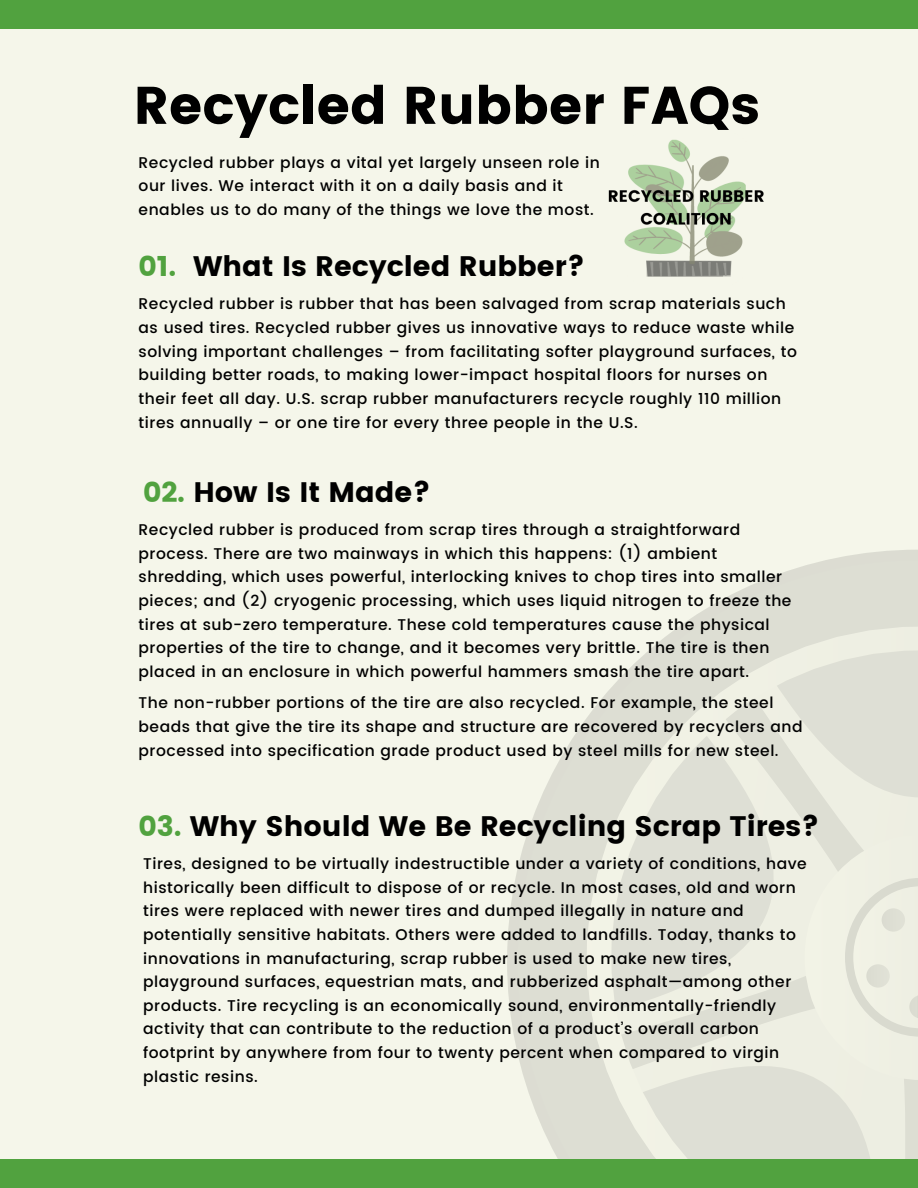
<style>
.page{position:relative;width:918px;height:1188px;background:#f5f6ea}
.page>*{position:absolute;margin:0;border:0;box-sizing:border-box;transform-origin:0 0}
.t1{font:52.8px "Poppins";color:#000}
.t2{font:28.2px "Poppins";color:#000}
.t3{font:500 15.45px/23.7px "Poppins";letter-spacing:.035em;color:#000}
.s1{color:#51a23f}
</style>
<div class="page">
<div style="left:0;top:0;width:918px;height:29px;background:#51a23f"></div>
<svg style="left:507px;top:550px;width:411px;height:504px"></svg>
<svg style="left:518px;top:560px;width:400px;height:599px;fill:#ddded3"></svg>
<svg style="left:587px;top:626px;width:331px;height:533px"></svg>
<div style="left:0;top:1159px;width:918px;height:29px;background:#51a23f"></div>
<img style="left:608px;top:139px;width:156px;height:138px">
<p class="t1" style="left:134px;top:75px;width:628px">Recycled Rubber FAQs</p>
<p class="t3" style="left:139px;top:151px;width:463px">Recycled rubber plays a vital yet largely unseen role in our lives. We interact with it on a daily basis and it enables us to do many of the things we love the most.</p>
<p class="t2" style="left:139px;top:250px;width:448px"><span class="s1">01.</span> What Is Recycled Rubber?</p>
<p class="t3" style="left:139px;top:292px;width:660px">Recycled rubber is rubber that has been salvaged from scrap materials such as used tires. Recycled rubber gives us innovative ways to reduce waste while solving important challenges – from facilitating softer playground surfaces, to building better roads, to making lower-impact hospital floors for nurses on their feet all day. U.S. scrap rubber manufacturers recycle roughly 110 million tires annually – or one tire for every three people in the U.S.</p>
<p class="t2" style="left:143px;top:476px;width:289px"><span class="s1">02.</span> How Is It Made?</p>
<p class="t3" style="left:139px;top:518px;width:654px">Recycled rubber is produced from scrap tires through a straightforward process. There are two mainways in which this happens: (1) ambient shredding, which uses powerful, interlocking knives to chop tires into smaller pieces; and (2) cryogenic processing, which uses liquid nitrogen to freeze the tires at sub-zero temperature. These cold temperatures cause the physical properties of the tire to change, and it becomes very brittle. The tire is then placed in an enclosure in which powerful hammers smash the tire apart.</p>
<p class="t3" style="left:139px;top:691px;width:666px">The non-rubber portions of the tire are also recycled. For example, the steel beads that give the tire its shape and structure are recovered by recyclers and processed into specification grade product used by steel mills for new steel.</p>
<p class="t2" style="left:139px;top:810px;width:683px"><span class="s1">03.</span> Why Should We Be Recycling Scrap Tires?</p>
<p class="t3" style="left:143px;top:852px;width:665px">Tires, designed to be virtually indestructible under a variety of conditions, have historically been difficult to dispose of or recycle. In most cases, old and worn tires were replaced with newer tires and dumped illegally in nature and potentially sensitive habitats. Others were added to landfills. Today, thanks to innovations in manufacturing, scrap rubber is used to make new tires, playground surfaces, equestrian mats, and rubberized asphalt—among other products. Tire recycling is an economically sound, environmentally-friendly activity that can contribute to the reduction of a product’s overall carbon footprint by anywhere from four to twenty percent when compared to virgin plastic resins.</p>
</div>
